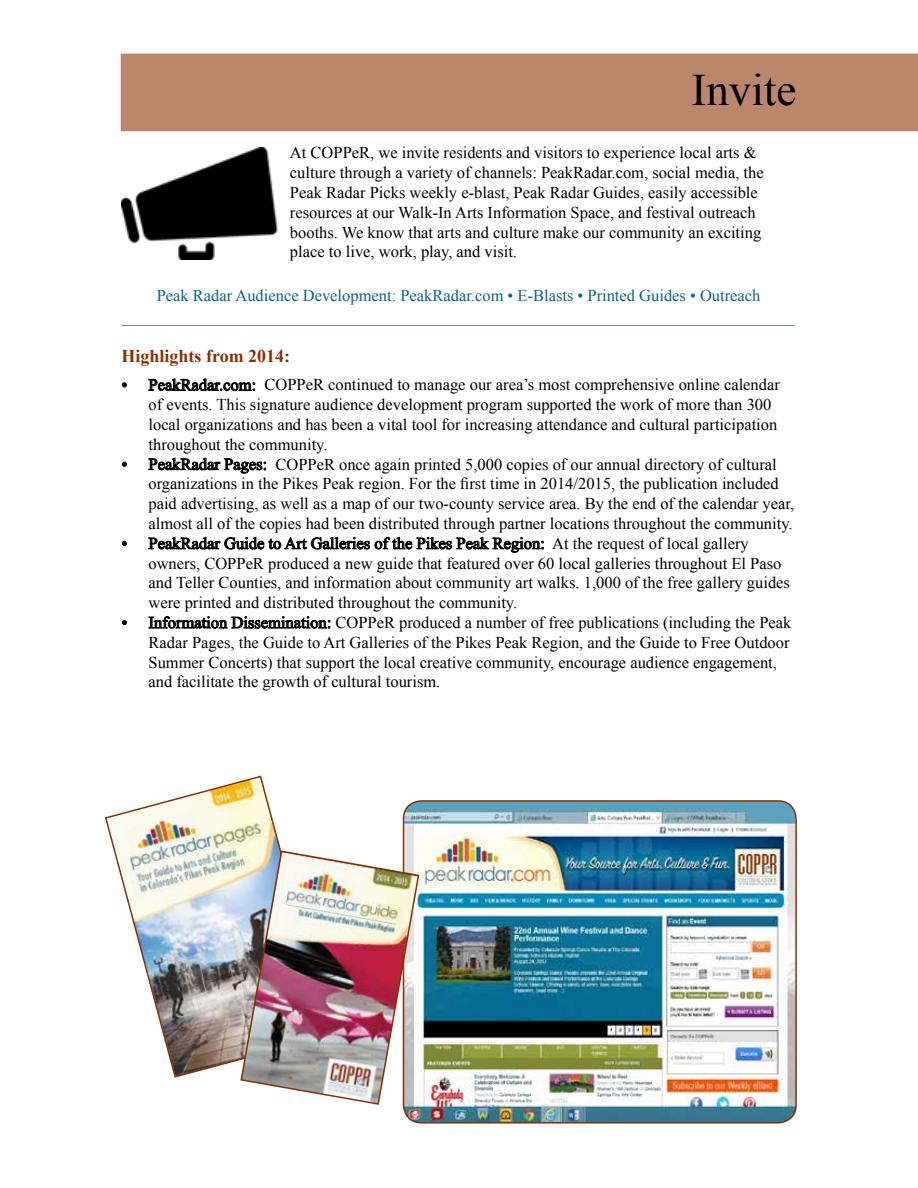
<style>
.page{position:relative;width:918px;height:1188px;background:#fff}
.page>*{position:absolute;margin:0;border:0;box-sizing:border-box;transform-origin:0 0}
.t1{font:45px "Times New Roman";color:#000}
.t2{font:700 18px "Times New Roman";color:#893001}
.t3{font:16.5px/19.8px "Times New Roman";color:#000}
.t4{font:16.5px "Times New Roman";color:#056689}
</style>
<div class="page">
<div style="left:121px;top:54px;width:797px;height:77px;background:#ba876c"></div>
<hr style="left:122px;top:325px;width:673px;height:1px;background:#6c8896">
<img style="left:122px;top:147px;width:156px;height:113px">
<svg style="left:122px;top:383px;width:5px;height:4px"></svg>
<svg style="left:148px;top:378px;width:107px;height:14px"></svg>
<svg style="left:122px;top:462px;width:5px;height:5px"></svg>
<svg style="left:148px;top:458px;width:118px;height:16px"></svg>
<svg style="left:122px;top:541px;width:5px;height:5px"></svg>
<svg style="left:148px;top:537px;width:396px;height:16px"></svg>
<svg style="left:122px;top:620px;width:5px;height:5px"></svg>
<svg style="left:148px;top:616px;width:183px;height:13px"></svg>
<img style="left:105px;top:775px;width:176px;height:303px">
<img style="left:404px;top:801px;width:392px;height:322px">
<div style="left:403px;top:800px;width:394px;height:324px;border:2px solid #893001;border-radius:18px"></div>
<img style="left:240px;top:850px;width:180px;height:256px">
<h1 class="t1" style="left:691px;top:59px;width:106px">Invite</h1>
<p class="t3" style="left:290px;top:143px;width:475px">At COPPeR, we invite residents and visitors to experience local arts &amp; culture through a variety of channels: PeakRadar.com, social media, the Peak Radar Picks weekly e-blast, Peak Radar Guides, easily accessible resources at our Walk-In Arts Information Space, and festival outreach booths. We know that arts and culture make our community an exciting place to live, work, play, and visit.</p>
<p class="t4" style="left:157px;top:284px;width:605px">Peak Radar Audience Development: PeakRadar.com • E-Blasts • Printed Guides • Outreach</p>
<p class="t2" style="left:122px;top:343px;width:170px">Highlights from 2014:</p>
<p class="t3" style="left:148px;top:375px;width:633px;text-indent:-27px">• PeakRadar.com: COPPeR continued to manage our area’s most comprehensive online calendar of events. This signature audience development program supported the work of more than 300 local organizations and has been a vital tool for increasing attendance and cultural participation throughout the community.</p>
<p class="t3" style="left:148px;top:454px;width:647px;text-indent:-27px">• PeakRadar Pages: COPPeR once again printed 5,000 copies of our annual directory of cultural organizations in the Pikes Peak region. For the first time in 2014/2015, the publication included paid advertising, as well as a map of our two-county service area. By the end of the calendar year, almost all of the copies had been distributed through partner locations throughout the community.</p>
<p class="t3" style="left:148px;top:533px;width:643px;text-indent:-27px">• PeakRadar Guide to Art Galleries of the Pikes Peak Region: At the request of local gallery owners, COPPeR produced a new guide that featured over 60 local galleries throughout El Paso and Teller Counties, and information about community art walks. 1,000 of the free gallery guides were printed and distributed throughout the community.</p>
<p class="t3" style="left:148px;top:612px;width:644px;text-indent:-27px">• Information Dissemination: COPPeR produced a number of free publications (including the Peak Radar Pages, the Guide to Art Galleries of the Pikes Peak Region, and the Guide to Free Outdoor Summer Concerts) that support the local creative community, encourage audience engagement, and facilitate the growth of cultural tourism.</p>
</div>
